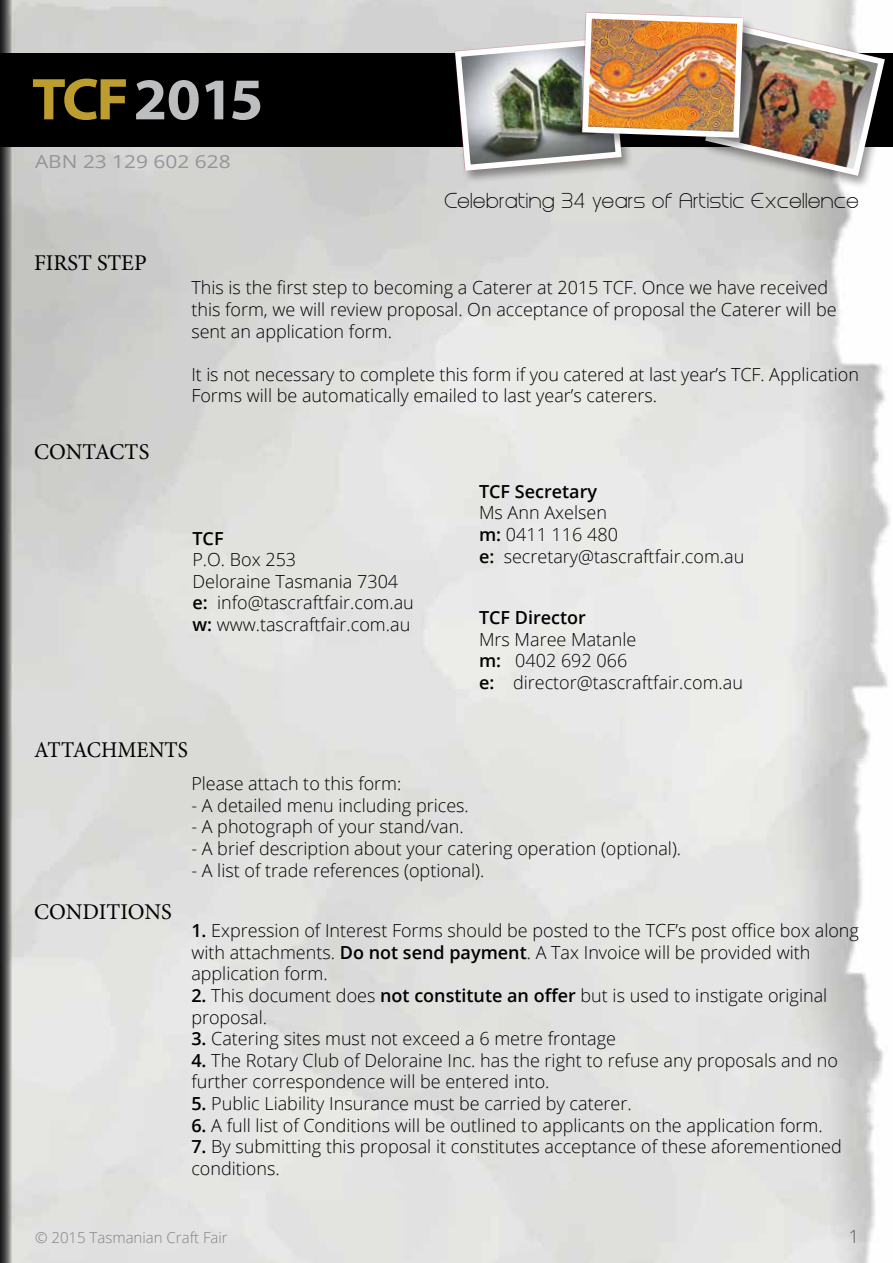
<style>
.page{position:relative;width:893px;height:1263px;background:#fff}
.page>*{position:absolute;margin:0;border:0;box-sizing:border-box;transform-origin:0 0}
.t1{font:700 59.55px "Myriad Web Pro";letter-spacing:-.025em;color:#bcbec0}
.t2{font:22.5px "Minion Pro";color:#000}
.t3{font:22.5px "Minion Pro";color:#000;scale:.95 1}
.t4{font:300 18px/21.6px "Open Sans";color:#000}
.t5{font:18px "Steiner";letter-spacing:.05em;color:#000}
.t6{font:600 18px "Open Sans";color:#000}
.t7{font:18px "Open Sans";color:#939598;scale:1.16 1}
.t8{font:300 18px "Open Sans";color:#58595b}
.t9{font:300 15px "Open Sans";color:#808285}
.s1{color:#be9d2f}
.s2{font-weight:600}
</style>
<div class="page">
<svg style="left:0;top:0;width:12px;height:1263px;background:#4f4f4d"></svg>
<div style="left:0;top:53px;width:893px;height:94px;background:#000"></div>
<div style="left:702px;top:24px;width:191px;height:166px;background:#000;opacity:.4"></div>
<div style="left:452px;top:37px;width:181px;height:147px;background:#dadad6"></div>
<img style="left:452px;top:10px;width:436px;height:169px">
<h1 class="t1" style="left:32px;top:67px;width:233px"><span class="s1">TCF</span>2015</h1>
<p class="t7" style="left:35px;top:149px;width:170px">ABN 23 129 602 628</p>
<p class="t2" style="left:34px;top:248px;width:114px">FIRST STEP</p>
<p class="t5" style="left:444px;top:193px;width:416px">Celebrating 34 years of Artistic Excellence</p>
<p class="t2" style="left:34px;top:437px;width:117px">CONTACTS</p>
<p class="t4" style="left:191px;top:277px;width:647px">This is the first step to becoming a Caterer at 2015 TCF. Once we have received this form, we will review proposal. On acceptance of proposal the Caterer will be sent an application form.</p>
<p class="t4" style="left:191px;top:363px;width:669px">It is not necessary to complete this form if you catered at last year’s TCF. Application<br>Forms will be automatically emailed to last year’s caterers.</p>
<p class="t6" style="left:192px;top:526px;width:33px">TCF</p>
<p class="t4" style="left:192px;top:548px;width:223px">P.O. Box 253<br>Deloraine Tasmania 7304 <span class="s2">e:</span> info@tascraftfair.com.au <span class="s2">w:</span> www.tascraftfair.com.au</p>
<p class="t6" style="left:479px;top:479px;width:120px">TCF Secretary</p>
<p class="t4" style="left:479px;top:501px;width:267px">Ms Ann Axelsen<br><span class="s2">m:</span> 0411 116 480<br><span class="s2">e:</span> secretary@tascraftfair.com.au</p>
<p class="t6" style="left:479px;top:605px;width:108px">TCF Director</p>
<p class="t4" style="left:479px;top:628px;width:265px">Mrs Maree Matanle<br><span class="s2">m:</span> 0402 692 066<br><span class="s2">e:</span> director@tascraftfair.com.au</p>
<p class="t3" style="left:34px;top:734px;width:164px">ATTACHMENTS</p>
<p class="t2" style="left:34px;top:896px;width:139px">CONDITIONS</p>
<p class="t4" style="left:191px;top:772px;width:212px">Please attach to this form:</p>
<p class="t4" style="left:191px;top:794px;width:279px">- A detailed menu including prices.</p>
<p class="t4" style="left:191px;top:815px;width:274px">- A photograph of your stand/van.</p>
<p class="t4" style="left:191px;top:837px;width:491px">- A brief description about your catering operation (optional).</p>
<p class="t4" style="left:191px;top:859px;width:295px">- A list of trade references (optional).</p>
<p class="t4" style="left:191px;top:919px;width:669px"><span class="s2">1.</span> Expression of Interest Forms should be posted to the TCF’s post office box along with attachments. <span class="s2">Do not send payment</span>. A Tax Invoice will be provided with application form.</p>
<p class="t4" style="left:191px;top:984px;width:637px"><span class="s2">2.</span> This document does <span class="s2">not constitute an offer</span> but is used to instigate original proposal.</p>
<p class="t4" style="left:191px;top:1027px;width:426px"><span class="s2">3.</span> Catering sites must not exceed a 6 metre frontage</p>
<p class="t4" style="left:191px;top:1049px;width:648px"><span class="s2">4.</span> The Rotary Club of Deloraine Inc. has the right to refuse any proposals and no further correspondence will be entered into.</p>
<p class="t4" style="left:191px;top:1092px;width:442px"><span class="s2">5.</span> Public Liability Insurance must be carried by caterer.</p>
<p class="t4" style="left:191px;top:1114px;width:633px"><span class="s2">6.</span> A full list of Conditions will be outlined to applicants on the application form.</p>
<p class="t4" style="left:191px;top:1135px;width:652px"><span class="s2">7.</span> By submitting this proposal it constitutes acceptance of these aforementioned conditions.</p>
<p class="t9" style="left:35px;top:1227px;width:194px">© 2015 Tasmanian Craft Fair</p>
<p class="t8" style="left:849px;top:1224px;width:12px">1</p>
</div>
